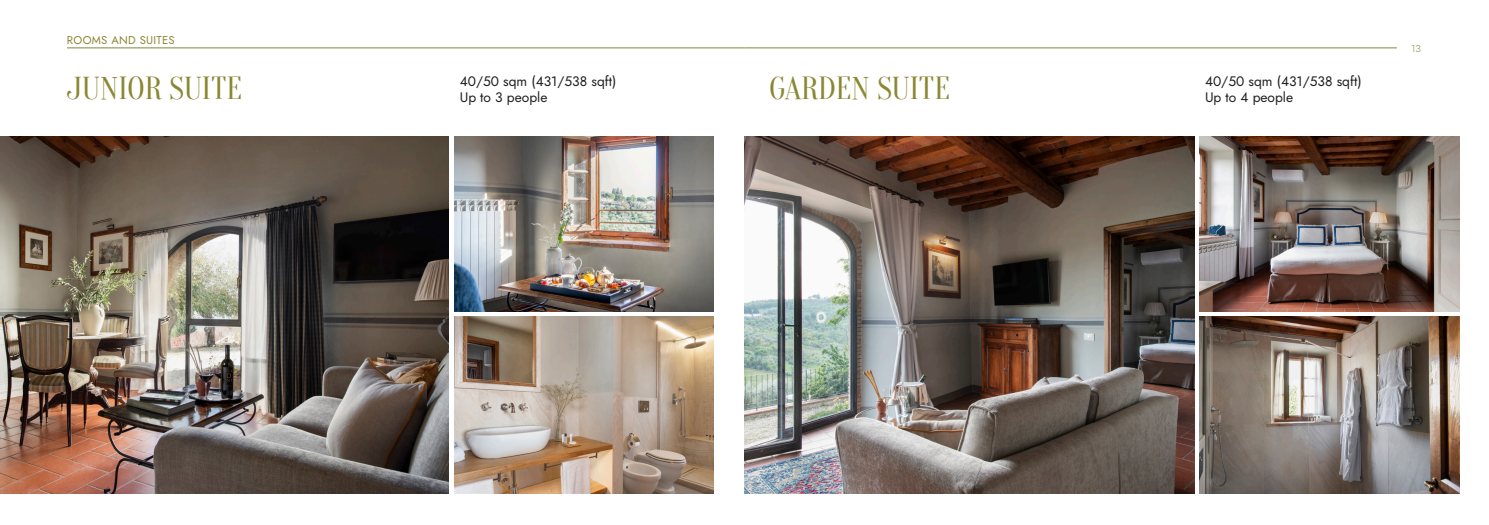
<style>
.page{position:relative;width:1489px;height:525px;background:#fff}
.page>*{position:absolute;margin:0;border:0;box-sizing:border-box;transform-origin:0 0}
.t1{font:31.25px "Oranienbaum";color:#8a8733}
.t2{font:13.75px "Jost";color:#231f20}
.t3{font:11.25px "Jost";letter-spacing:.025em;color:#8a8733}
.t4{font:10px "Jost";color:#8a8733}
</style>
<div class="page">
<img style="left:0;top:136px;width:448px;height:357px">
<hr style="left:67px;top:48px;width:677px;height:1px;background:#82863d">
<hr style="left:744px;top:48px;width:652px;height:1px;background:#82863d">
<img style="left:744px;top:136px;width:449px;height:357px">
<img style="left:454px;top:136px;width:259px;height:175px">
<img style="left:454px;top:316px;width:259px;height:177px">
<img style="left:1199px;top:136px;width:259px;height:175px">
<img style="left:1199px;top:316px;width:259px;height:177px">
<p class="t3" style="left:67px;top:32px;width:109px">ROOMS AND SUITES</p>
<p class="t1" style="left:67px;top:71px;width:177px">JUNIOR SUITE</p>
<p class="t2" style="left:459px;top:72px;width:158px">40/50 sqm (431/538 sqft)</p>
<p class="t2" style="left:459px;top:88px;width:89px">Up to 3 people</p>
<p class="t1" style="left:769px;top:71px;width:182px">GARDEN SUITE</p>
<p class="t2" style="left:1204px;top:72px;width:158px">40/50 sqm (431/538 sqft)</p>
<p class="t2" style="left:1204px;top:88px;width:90px">Up to 4 people</p>
<p class="t4" style="left:1410px;top:42px;width:11px">13</p>
</div>
